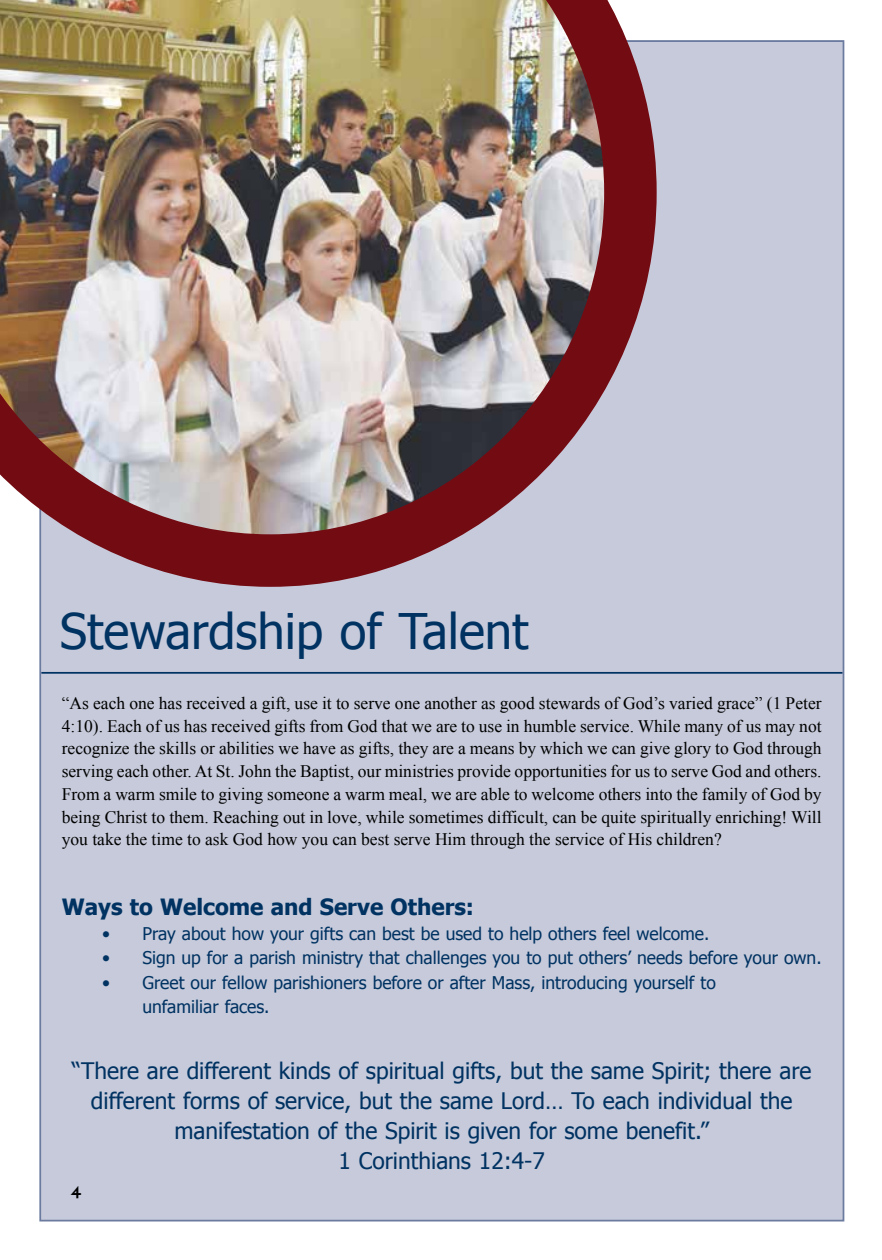
<style>
.page{position:relative;width:882px;height:1260px;background:#fff}
.page>*{position:absolute;margin:0;border:0;box-sizing:border-box;transform-origin:0 0}
.t1{font:49px "Tahoma";color:#003262}
.t2{font:22.75px/29.8px "Tahoma";color:#003262;text-align:center}
.t3{font:700 22.4px "Tahoma";color:#003262}
.t4{font:17.5px/22.8px "Times New Roman";color:#000;text-align:justify}
.t5{font:17.5px/24.5px "Tahoma";color:#003262}
.t6{font:700 17.5px "Paddington";color:#000}
</style>
<div class="page">
<div style="left:40px;top:40px;width:804px;height:1180px;background:#c6cada"></div>
<hr style="left:41px;top:672px;width:802px;height:2px;background:#003262">
<img style="left:0;top:0;width:657px;height:587px">
<h1 class="t1" style="left:60px;top:598px;width:470px">Stewardship of Talent</h1>
<p class="t4" style="left:62px;top:691px;width:761px">“As each one has received a gift, use it to serve one another as good stewards of God’s varied grace” (1 Peter 4:10). Each of us has received gifts from God that we are to use in humble service. While many of us may not recognize the skills or abilities we have as gifts, they are a means by which we can give glory to God through serving each other. At St. John the Baptist, our ministries provide opportunities for us to serve God and others.<br>From a warm smile to giving someone a warm meal, we are able to welcome others into the family of God by being Christ to them. Reaching out in love, while sometimes difficult, can be quite spiritually enriching! Will you take the time to ask God how you can best serve Him through the service of His children?</p>
<p class="t3" style="left:62px;top:891px;width:414px">Ways to Welcome and Serve Others:</p>
<p class="t5" style="left:102px;top:920px;width:609px">• Pray about how your gifts can best be used to help others feel welcome.</p>
<p class="t5" style="left:102px;top:945px;width:721px">• Sign up for a parish ministry that challenges you to put others’ needs before your own.</p>
<p class="t5" style="left:142px;top:969px;width:575px;text-indent:-40px">• Greet our fellow parishioners before or after Mass, introducing yourself to unfamiliar faces.</p>
<h2 class="t2" style="left:72px;top:1055px;width:741px">“There are different kinds of spiritual gifts, but the same Spirit; there are different forms of service, but the same Lord… To each individual the manifestation of the Spirit is given for some benefit.”<br>1 Corinthians 12:4-7</h2>
<p class="t6" style="left:71px;top:1185px;width:12px">4</p>
</div>
